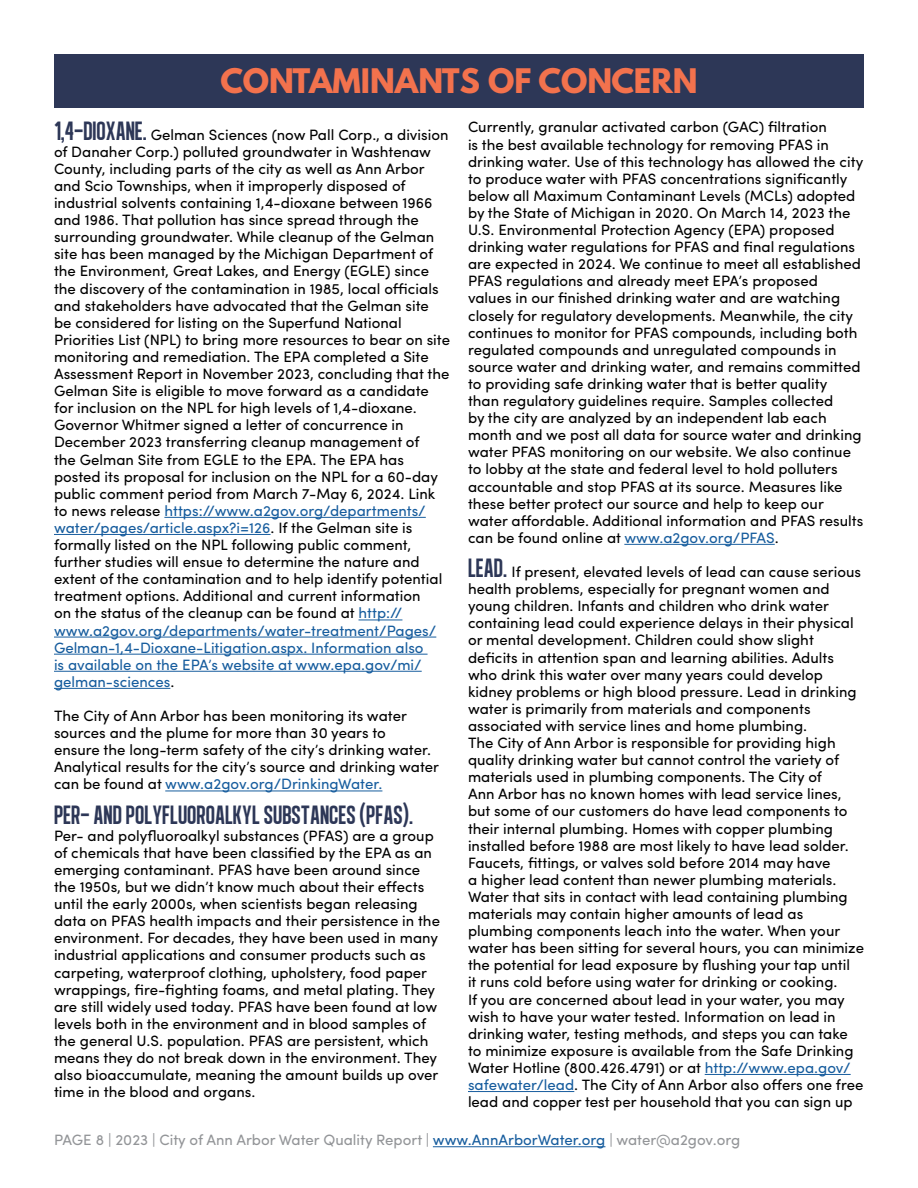
<style>
.page{position:relative;width:918px;height:1188px;background:#fff}
.page>*{position:absolute;margin:0;border:0;box-sizing:border-box;transform-origin:0 0}
.t1{font:700 30px "League Spartan";color:#f3724d}
.t2{font:27px "Algre Sans NC";color:#2d3757}
.t3{font:15px/17.1px "Sofia Pro";color:#000}
.t4{font:15px "Sofia Pro";color:#939598}
.s1{font-family:"Algre Sans NC";font-size:27px;color:#2d3757}
.s2{color:#175d9e}
</style>
<div class="page">
<hr style="left:433px;top:1146px;width:172px;height:1px;background:#175d9e">
<hr style="left:164px;top:517px;width:262px;height:1px;background:#175d9e">
<hr style="left:54px;top:534px;width:217px;height:1px;background:#175d9e">
<hr style="left:359px;top:620px;width:43px;height:1px;background:#175d9e">
<hr style="left:54px;top:637px;width:382px;height:1px;background:#175d9e">
<hr style="left:54px;top:654px;width:374px;height:1px;background:#175d9e">
<hr style="left:54px;top:671px;width:368px;height:1px;background:#175d9e">
<hr style="left:54px;top:688px;width:116px;height:1px;background:#175d9e">
<hr style="left:165px;top:791px;width:217px;height:1px;background:#175d9e">
<hr style="left:624px;top:544px;width:151px;height:1px;background:#175d9e">
<hr style="left:705px;top:1074px;width:146px;height:1px;background:#175d9e">
<hr style="left:468px;top:1091px;width:106px;height:1px;background:#175d9e">
<div style="left:54px;top:54px;width:810px;height:54px;background:#2d3757"></div>
<h1 class="t1" style="left:220px;top:58px;width:479px">CONTAMINANTS OF CONCERN</h1>
<p class="t3" style="left:54px;top:125px;width:398px"><span class="s1">1,4-DIOXANE.</span> Gelman Sciences (now Pall Corp., a division of Danaher Corp.) polluted groundwater in Washtenaw County, including parts of the city as well as Ann Arbor and Scio Townships, when it improperly disposed of industrial solvents containing 1,4-dioxane between 1966 and 1986. That pollution has since spread through the surrounding groundwater. While cleanup of the Gelman site has been managed by the Michigan Department of the Environment, Great Lakes, and Energy (EGLE) since the discovery of the contamination in 1985, local officials and stakeholders have advocated that the Gelman site be considered for listing on the Superfund National Priorities List (NPL) to bring more resources to bear on site monitoring and remediation. The EPA completed a Site Assessment Report in November 2023, concluding that the Gelman Site is eligible to move forward as a candidate for inclusion on the NPL for high levels of 1,4-dioxane.<br>Governor Whitmer signed a letter of concurrence in December 2023 transferring cleanup management of<br>the Gelman Site from EGLE to the EPA. The EPA has posted its proposal for inclusion on the NPL for a 60-day public comment period from March 7-May 6, 2024. Link to news release <span class="s2">https://www.a2gov.org/departments/ water/pages/article.aspx?i=126</span>. If the Gelman site is formally listed on the NPL following public comment, further studies will ensue to determine the nature and extent of the contamination and to help identify potential treatment options. Additional and current information<br>on the status of the cleanup can be found at <span class="s2">http:// www.a2gov.org/departments/water-treatment/Pages/ Gelman-1,4-Dioxane-Litigation.aspx. Information also<br>is available on the EPA’s website at www.epa.gov/mi/ gelman-sciences</span>.</p>
<p class="t3" style="left:54px;top:706px;width:387px">The City of Ann Arbor has been monitoring its water sources and the plume for more than 30 years to<br>ensure the long-term safety of the city’s drinking water.<br>Analytical results for the city’s source and drinking water can be found at <span class="s2">www.a2gov.org/DrinkingWater.</span></p>
<h2 class="t2" style="left:54px;top:800px;width:361px">PER- AND POLYFLUOROALKYL SUBSTANCES (PFAS).</h2>
<p class="t3" style="left:54px;top:826px;width:388px">Per- and polyfluoroalkyl substances (PFAS) are a group of chemicals that have been classified by the EPA as an emerging contaminant. PFAS have been around since the 1950s, but we didn’t know much about their effects until the early 2000s, when scientists began releasing data on PFAS health impacts and their persistence in the environment. For decades, they have been used in many industrial applications and consumer products such as carpeting, waterproof clothing, upholstery, food paper wrappings, fire-fighting foams, and metal plating. They are still widely used today. PFAS have been found at low levels both in the environment and in blood samples of the general U.S. population. PFAS are persistent, which means they do not break down in the environment. They also bioaccumulate, meaning the amount builds up over time in the blood and organs.</p>
<p class="t3" style="left:468px;top:118px;width:397px">Currently, granular activated carbon (GAC) filtration<br>is the best available technology for removing PFAS in drinking water. Use of this technology has allowed the city to produce water with PFAS concentrations significantly below all Maximum Contaminant Levels (MCLs) adopted by the State of Michigan in 2020. On March 14, 2023 the U.S. Environmental Protection Agency (EPA) proposed drinking water regulations for PFAS and final regulations are expected in 2024. We continue to meet all established PFAS regulations and already meet EPA’s proposed values in our finished drinking water and are watching closely for regulatory developments. Meanwhile, the city continues to monitor for PFAS compounds, including both regulated compounds and unregulated compounds in source water and drinking water, and remains committed to providing safe drinking water that is better quality<br>than regulatory guidelines require. Samples collected<br>by the city are analyzed by an independent lab each month and we post all data for source water and drinking water PFAS monitoring on our website. We also continue to lobby at the state and federal level to hold polluters accountable and stop PFAS at its source. Measures like these better protect our source and help to keep our water affordable. Additional information and PFAS results can be found online at <span class="s2">www.a2gov.org/PFAS</span>.</p>
<p class="t3" style="left:468px;top:562px;width:398px"><span class="s1">LEAD.</span> If present, elevated levels of lead can cause serious health problems, especially for pregnant women and young children. Infants and children who drink water containing lead could experience delays in their physical or mental development. Children could show slight deficits in attention span and learning abilities. Adults who drink this water over many years could develop kidney problems or high blood pressure. Lead in drinking water is primarily from materials and components associated with service lines and home plumbing.<br>The City of Ann Arbor is responsible for providing high quality drinking water but cannot control the variety of materials used in plumbing components. The City of<br>Ann Arbor has no known homes with lead service lines, but some of our customers do have lead components to their internal plumbing. Homes with copper plumbing installed before 1988 are most likely to have lead solder.<br>Faucets, fittings, or valves sold before 2014 may have<br>a higher lead content than newer plumbing materials.<br>Water that sits in contact with lead containing plumbing materials may contain higher amounts of lead as plumbing components leach into the water. When your water has been sitting for several hours, you can minimize the potential for lead exposure by flushing your tap until<br>it runs cold before using water for drinking or cooking.<br>If you are concerned about lead in your water, you may wish to have your water tested. Information on lead in drinking water, testing methods, and steps you can take to minimize exposure is available from the Safe Drinking Water Hotline (800.426.4791) or at <span class="s2">http://www.epa.gov/ safewater/lead</span>. The City of Ann Arbor also offers one free lead and copper test per household that you can sign up</p>
<p class="t4" style="left:54px;top:1129px;width:688px">PAGE 8 | 2023 | City of Ann Arbor Water Quality Report | <span class="s2">www.AnnArborWater.org</span> | water@a2gov.org</p>
</div>
